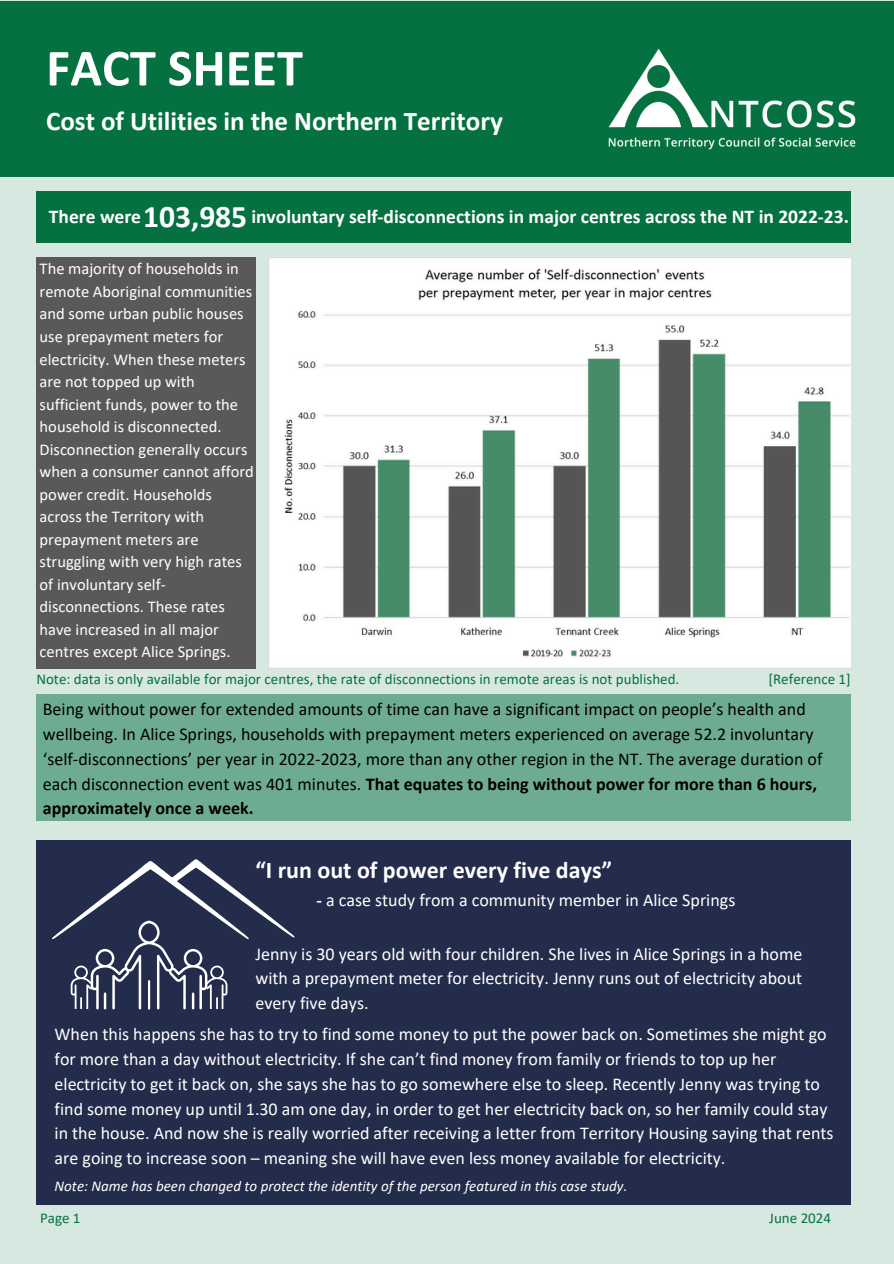
<style>
.page{position:relative;width:894px;height:1264px;background:#fff}
.page>*{position:absolute;margin:0;border:0;box-sizing:border-box;transform-origin:0 0}
.t1{font:700 52.5px "Calibri";color:#fff}
.t2{font:700 31.5px "Calibri";color:#fff}
.t3{font:700 27px "Calibri";color:#fff}
.t4{font:700 24px "Calibri";color:#fff}
.t5{font:700 19.5px "Calibri";color:#fff}
.t6{font:18px/24.8px "Calibri";color:#fff}
.t7{font:18px/24.8px "Calibri";color:#000}
.t8{font:16.5px/22.5px "Calibri";color:#fff}
.t9{font:15px "Calibri";color:#057141}
.t10{font:italic 15px "Calibri";color:#fff}
.s1{font-weight:700}
</style>
<div class="page">
<div style="left:0;top:0;width:893px;height:1263px;background:#d7e8e1"></div>
<div style="left:0;top:2px;width:893px;height:175px;background:#057141"></div>
<img style="left:608px;top:49px;width:246px;height:100px">
<div style="left:36px;top:693px;width:814px;height:127px;background:#6eac91"></div>
<div style="left:36px;top:840px;width:814px;height:364px;background:#242c4b"></div>
<div style="left:36px;top:258px;width:219px;height:411px;background:#595959"></div>
<img style="left:268px;top:258px;width:582px;height:410px">
<svg style="left:52px;top:859px;width:242px;height:150px"></svg>
<div style="left:36px;top:192px;width:814px;height:51px;background:#057141"></div>
<p class="t1" style="left:46px;top:46px;width:258px">FACT SHEET</p>
<p class="t3" style="left:46px;top:110px;width:458px">Cost of Utilities in the Northern Territory</p>
<p class="t5" style="left:49px;top:208px;width:94px">There were</p>
<p class="t2" style="left:143px;top:203px;width:105px">103,985</p>
<p class="t5" style="left:251px;top:208px;width:599px">involuntary self-disconnections in major centres across the NT in 2022-23.</p>
<p class="t8" style="left:40px;top:259px;width:216px">The majority of households in remote Aboriginal communities and some urban public houses use prepayment meters for electricity. When these meters are not topped up with sufficient funds, power to the household is disconnected.<br>Disconnection generally occurs when a consumer cannot afford power credit. Households across the Territory with prepayment meters are struggling with very high rates of involuntary self&shy;disconnections. These rates have increased in all major centres except Alice Springs.</p>
<p class="t9" style="left:36px;top:672px;width:644px">Note: data is only available for major centres, the rate of disconnections in remote areas is not published.</p>
<h5 class="t9" style="left:768px;top:672px;width:84px">[Reference 1]</h5>
<h2 class="t7" style="left:43px;top:698px;width:781px">Being without power for extended amounts of time can have a significant impact on people’s health and wellbeing. In Alice Springs, households with prepayment meters experienced on average 52.2 involuntary ‘self-disconnections’ per year in 2022-2023, more than any other region in the NT. The average duration of each disconnection event was 401 minutes. <span class="s1">That equates to being without power for more than 6 hours, approximately once a week.</span></h2>
<h3 class="t4" style="left:255px;top:860px;width:358px">“I run out of power every five days”</h3>
<h3 class="t6" style="left:316px;top:889px;width:420px"><span class="s1">-</span> a case study from a community member in Alice Springs</h3>
<p class="t6" style="left:255px;top:942px;width:548px;text-align:justify">Jenny is 30 years old with four children. She lives in Alice Springs in a home with a prepayment meter for electricity. Jenny runs out of electricity about every five days.</p>
<p class="t6" style="left:55px;top:1023px;width:780px">When this happens she has to try to find some money to put the power back on. Sometimes she might go for more than a day without electricity. If she can’t find money from family or friends to top up her electricity to get it back on, she says she has to go somewhere else to sleep. Recently Jenny was trying to find some money up until 1.30 am one day, in order to get her electricity back on, so her family could stay in the house. And now she is really worried after receiving a letter from Territory Housing saying that rents are going to increase soon – meaning she will have even less money available for electricity.</p>
<h5 class="t10" style="left:55px;top:1179px;width:574px">Note: Name has been changed to protect the identity of the person featured in this case study.</h5>
<p class="t9" style="left:40px;top:1211px;width:42px">Page 1</p>
<h4 class="t9" style="left:769px;top:1211px;width:63px">June 2024</h4>
</div>
